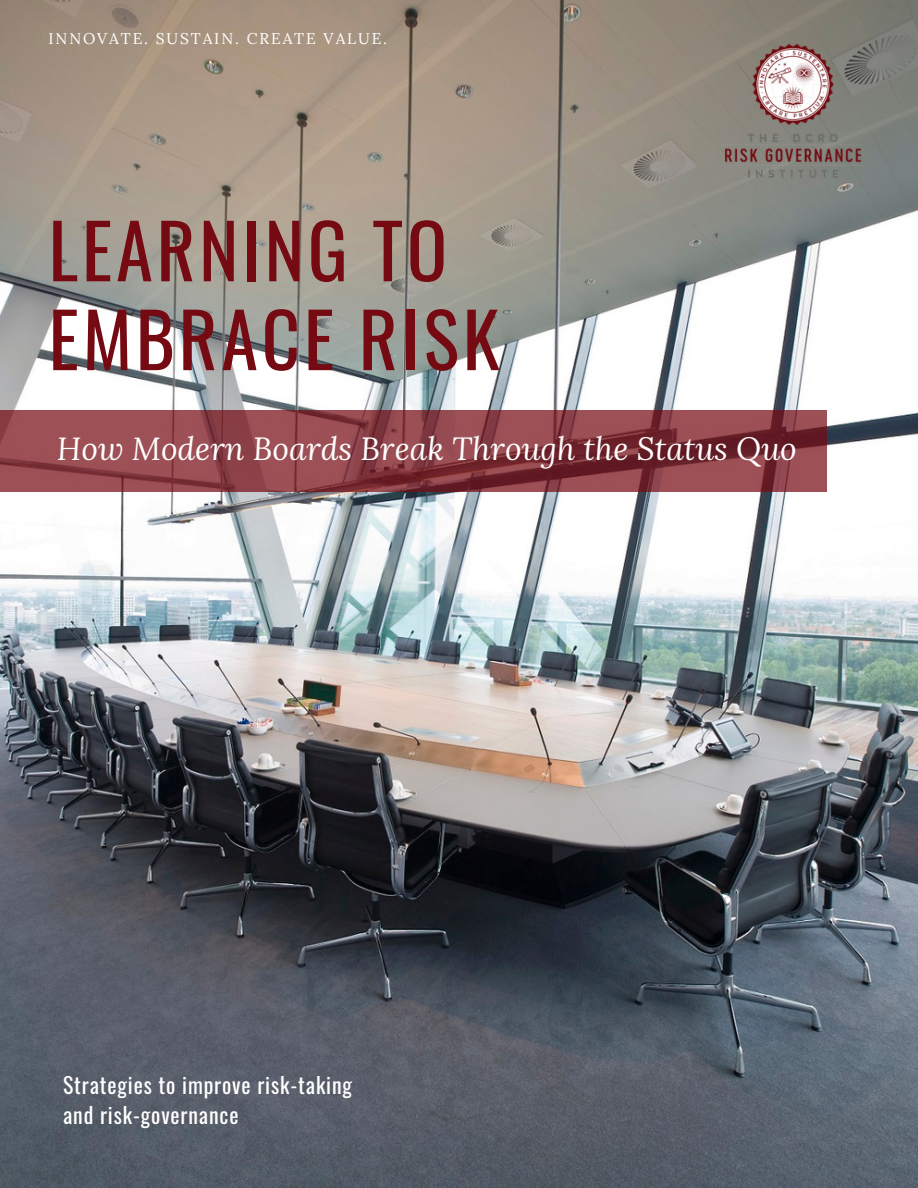
<style>
.page{position:relative;width:918px;height:1188px;background:#fff}
.page>*{position:absolute;margin:0;border:0;box-sizing:border-box;transform-origin:0 0}
.t1{font:74.7px/88.8px "Oswald";letter-spacing:.05em;color:#750a12}
.t2{font:italic 31.8px "Lora";color:#fff}
.t3{font:21.75px/30.3px "Oswald";letter-spacing:.04em;color:#fff}
.t4{font:15.6px "Lora";letter-spacing:.12em;color:#fff}
</style>
<div class="page">
<img style="left:0;top:0;width:918px;height:1188px">
<img style="left:710px;top:30px;width:166px;height:167px">
<svg style="left:0;top:410px;width:826px;height:81px;background:#8c4148"></svg>
<p class="t4" style="left:49px;top:29px;width:340px">INNOVATE. SUSTAIN. CREATE VALUE.</p>
<h1 class="t1" style="left:49px;top:203px;width:453px">LEARNING TO<br>EMBRACE RISK</h1>
<h2 class="t2" style="left:57px;top:428px;width:741px">How Modern Boards Break Through the Status Quo</h2>
<h3 class="t3" style="left:63px;top:1069px;width:290px">Strategies to improve risk-taking and risk-governance</h3>
</div>
